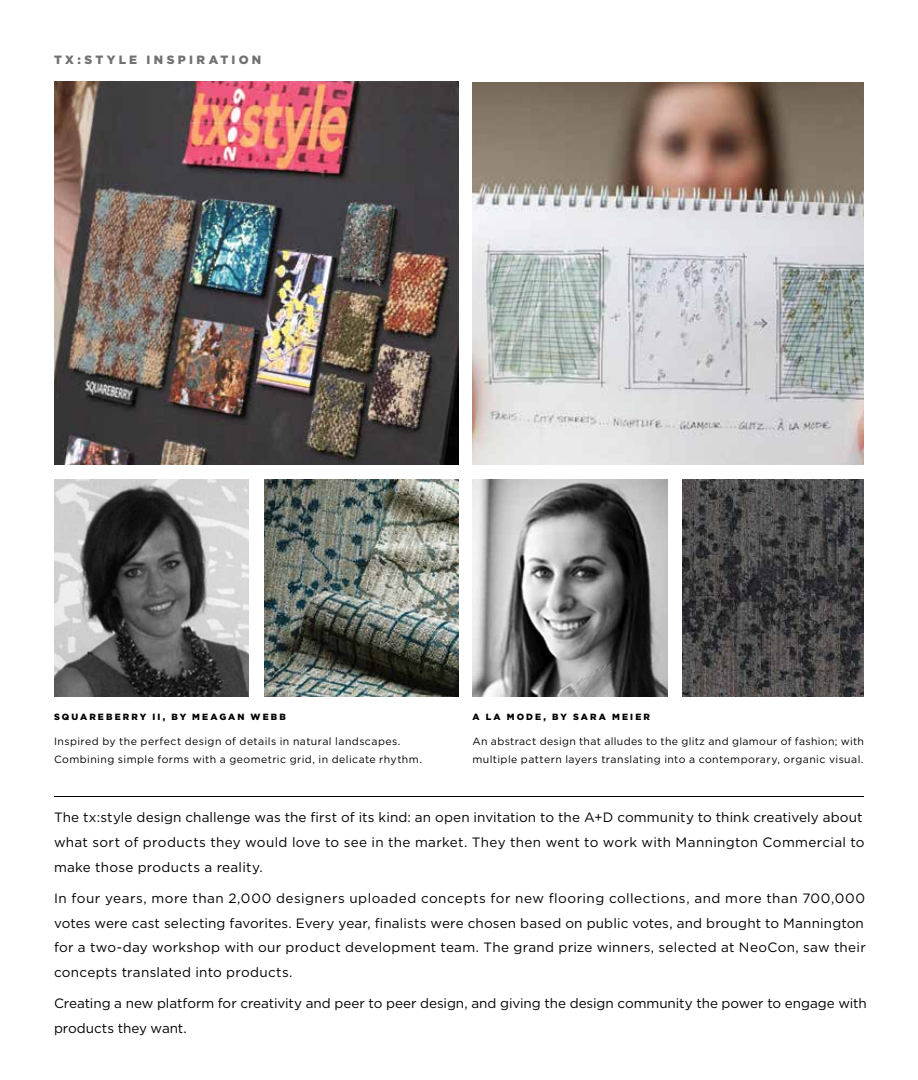
<style>
.page{position:relative;width:918px;height:1080px;background:#fff}
.page>*{position:absolute;margin:0;border:0;box-sizing:border-box;transform-origin:0 0}
.t1{font:13.5px/24.8px "Gotham HTF";letter-spacing:.01em;color:#000}
.t2{font:900 12px "Gotham HTF";letter-spacing:.275em;color:#717073}
.t3{font:10.5px/18px "Gotham HTF";letter-spacing:.035em;color:#000}
.t4{font:900 9px "Gotham HTF";letter-spacing:.235em;color:#000}
</style>
<div class="page">
<img style="left:472px;top:479px;width:196px;height:217px">
<img style="left:54px;top:479px;width:195px;height:217px">
<img style="left:264px;top:479px;width:195px;height:217px">
<img style="left:682px;top:480px;width:182px;height:216px">
<img style="left:54px;top:81px;width:405px;height:383px">
<img style="left:472px;top:82px;width:392px;height:382px">
<hr style="left:54px;top:796px;width:810px;height:1px;background:#000">
<p class="t2" style="left:54px;top:53px;width:209px">TX:STYLE INSPIRATION</p>
<p class="t4" style="left:54px;top:712px;width:233px">SQUAREBERRY II, BY MEAGAN WEBB</p>
<p class="t3" style="left:54px;top:732px;width:370px">Inspired by the perfect design of details in natural landscapes.<br>Combining simple forms with a geometric grid, in delicate rhythm.</p>
<p class="t4" style="left:472px;top:712px;width:179px">A LA MODE, BY SARA MEIER</p>
<p class="t3" style="left:472px;top:732px;width:393px">An abstract design that alludes to the glitz and glamour of fashion; with multiple pattern layers translating into a contemporary, organic visual.</p>
<p class="t1" style="left:54px;top:805px;width:812px">The tx:style design challenge was the first of its kind: an open invitation to the A+D community to think creatively about what sort of products they would love to see in the market. They then went to work with Mannington Commercial to make those products a reality.</p>
<p class="t1" style="left:54px;top:886px;width:813px">In four years, more than 2,000 designers uploaded concepts for new flooring collections, and more than 700,000 votes were cast selecting favorites. Every year, finalists were chosen based on public votes, and brought to Mannington for a two-day workshop with our product development team. The grand prize winners, selected at NeoCon, saw their concepts translated into products.</p>
<p class="t1" style="left:54px;top:991px;width:814px">Creating a new platform for creativity and peer to peer design, and giving the design community the power to engage with products they want.</p>
</div>
